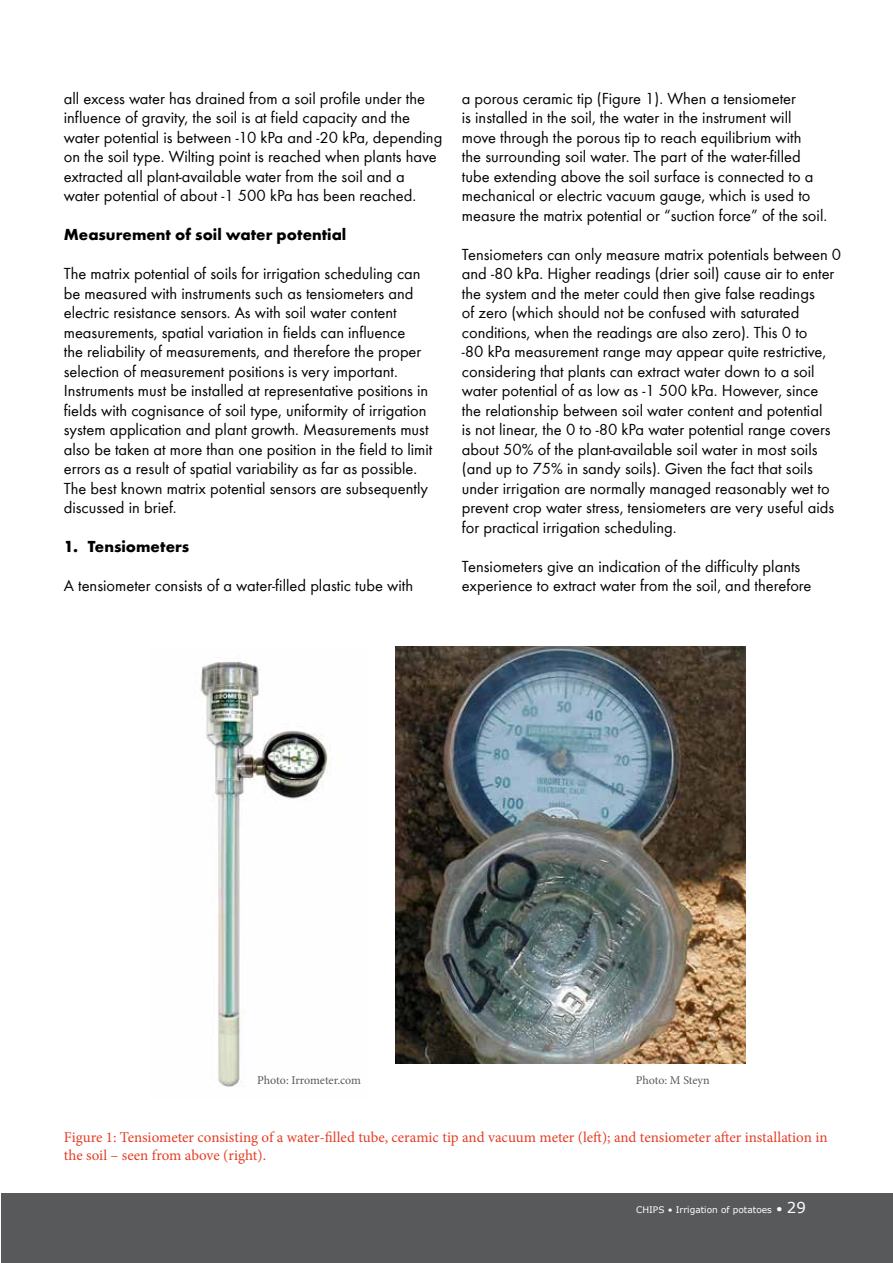
<style>
.page{position:relative;width:893px;height:1263px;background:#fff}
.page>*{position:absolute;margin:0;border:0;box-sizing:border-box;transform-origin:0 0}
.t1{font:16.5px/19.5px "Bright";color:#000}
.t2{font:700 16.5px "Bright";color:#000}
.t3{font:15px/18px "Minion Pro";color:#e43e26}
.t4{font:12px "Minion Pro";letter-spacing:-.005em;color:#58595b}
.t5{font:9px "MS Reference Sans Serif";color:#fff}
.s1{font-size:12px}
.s2{font-size:15px}
</style>
<div class="page">
<div style="left:1px;top:1193px;width:892px;height:70px;background:#58595b"></div>
<img style="left:200px;top:661px;width:130px;height:426px">
<img style="left:395px;top:646px;width:350px;height:417px">
<p class="t1" style="left:64px;top:89px;width:380px">all excess water has drained from a soil profile under the influence of gravity, the soil is at field capacity and the water potential is between -10 kPa and -20 kPa, depending on the soil type. Wilting point is reached when plants have extracted all plant-available water from the soil and a water potential of about -1 500 kPa has been reached.</p>
<p class="t2" style="left:64px;top:225px;width:284px">Measurement of soil water potential</p>
<p class="t1" style="left:64px;top:264px;width:370px">The matrix potential of soils for irrigation scheduling can be measured with instruments such as tensiometers and electric resistance sensors. As with soil water content measurements, spatial variation in fields can influence<br>the reliability of measurements, and therefore the proper selection of measurement positions is very important.<br>Instruments must be installed at representative positions in fields with cognisance of soil type, uniformity of irrigation system application and plant growth. Measurements must also be taken at more than one position in the field to limit errors as a result of spatial variability as far as possible.<br>The best known matrix potential sensors are subsequently discussed in brief.</p>
<p class="t2" style="left:64px;top:537px;width:127px">1. Tensiometers</p>
<p class="t1" style="left:64px;top:576px;width:351px">A tensiometer consists of a water-filled plastic tube with</p>
<p class="t1" style="left:462px;top:89px;width:367px">a porous ceramic tip (Figure 1). When a tensiometer<br>is installed in the soil, the water in the instrument will move through the porous tip to reach equilibrium with<br>the surrounding soil water. The part of the water-filled tube extending above the soil surface is connected to a mechanical or electric vacuum gauge, which is used to measure the matrix potential or “suction force” of the soil.</p>
<p class="t1" style="left:462px;top:245px;width:381px">Tensiometers can only measure matrix potentials between 0 and -80 kPa. Higher readings (drier soil) cause air to enter the system and the meter could then give false readings<br>of zero (which should not be confused with saturated conditions, when the readings are also zero). This 0 to<br>-80 kPa measurement range may appear quite restrictive, considering that plants can extract water down to a soil water potential of as low as -1 500 kPa. However, since the relationship between soil water content and potential<br>is not linear, the 0 to -80 kPa water potential range covers about 50% of the plant-available soil water in most soils (and up to 75% in sandy soils). Given the fact that soils under irrigation are normally managed reasonably wet to prevent crop water stress, tensiometers are very useful aids for practical irrigation scheduling.</p>
<p class="t1" style="left:462px;top:557px;width:351px">Tensiometers give an indication of the difficulty plants experience to extract water from the soil, and therefore</p>
<p class="t4" style="left:257px;top:1072px;width:105px">Photo: Irrometer.com</p>
<p class="t4" style="left:636px;top:1072px;width:76px">Photo: M Steyn</p>
<p class="t3" style="left:64px;top:1128px;width:765px">Figure 1: Tensiometer consisting of a water-filled tube, ceramic tip and vacuum meter (left); and tensiometer after installation in the soil – seen from above (right).</p>
<p class="t5" style="left:636px;top:1204px;width:171px">CHIPS • Irrigation of potatoes <span class="s1">•</span> <span class="s2">29</span></p>
</div>
